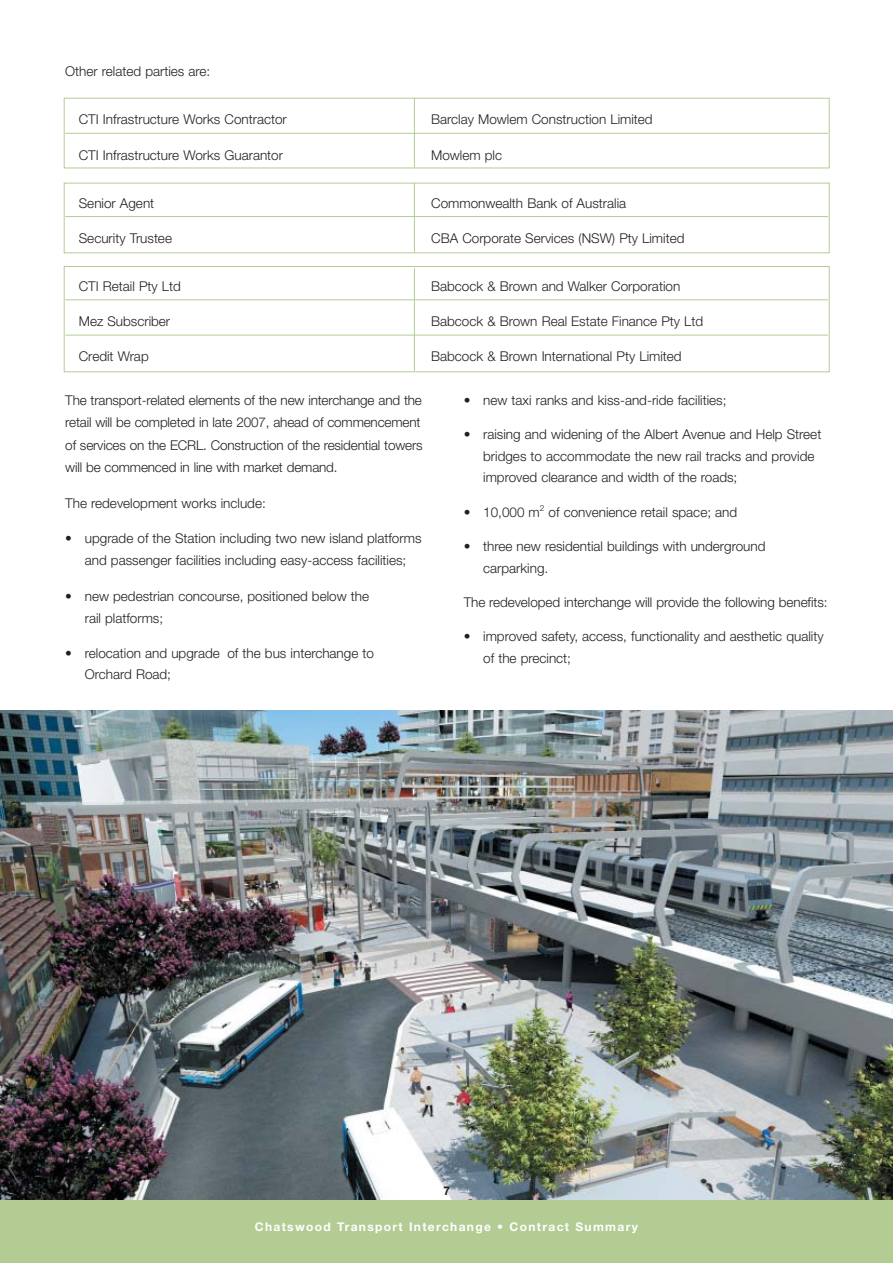
<style>
.page{position:relative;width:893px;height:1263px;background:#fff}
.page>*{position:absolute;margin:0;border:0;box-sizing:border-box;transform-origin:0 0}
.t1{font:300 13.5px/22.5px "Helvetica Neue";color:#231f1f}
.t2{font:700 12px "Helvetica Neue";letter-spacing:.11em;color:#fff}
.t3{font:700 12px "Helvetica Neue";color:#231f1f}
</style>
<div class="page">
<img style="left:0;top:711px;width:892px;height:490px">
<div style="left:0;top:1201px;width:892px;height:62px;background:#b3cc94"></div>
<svg style="left:63px;top:97px;width:767px;height:276px"></svg>
<hr style="left:414px;top:98px;width:1px;height:69px;background:#b3cc94">
<hr style="left:414px;top:183px;width:1px;height:70px;background:#b3cc94">
<hr style="left:414px;top:268px;width:1px;height:103px;background:#b3cc94">
<hr style="left:65px;top:133px;width:763px;height:1px;background:#b3cc94">
<hr style="left:65px;top:216px;width:763px;height:1px;background:#b3cc94">
<hr style="left:65px;top:299px;width:763px;height:1px;background:#b3cc94">
<hr style="left:65px;top:335px;width:763px;height:1px;background:#b3cc94">
<p class="t1" style="left:65px;top:62px;width:146px">Other related parties are:</p>
<p class="t1" style="left:79px;top:110px;width:209px">CTI Infrastructure Works Contractor</p>
<p class="t1" style="left:431px;top:110px;width:223px">Barclay Mowlem Construction Limited</p>
<p class="t1" style="left:79px;top:145px;width:206px">CTI Infrastructure Works Guarantor</p>
<p class="t1" style="left:431px;top:145px;width:72px">Mowlem plc</p>
<p class="t1" style="left:79px;top:193px;width:77px">Senior Agent</p>
<p class="t1" style="left:431px;top:193px;width:196px">Commonwealth Bank of Australia</p>
<p class="t1" style="left:79px;top:228px;width:95px">Security Trustee</p>
<p class="t1" style="left:431px;top:228px;width:255px">CBA Corporate Services (NSW) Pty Limited</p>
<p class="t1" style="left:79px;top:276px;width:104px">CTI Retail Pty Ltd</p>
<p class="t1" style="left:431px;top:276px;width:250px">Babcock &amp; Brown and Walker Corporation</p>
<p class="t1" style="left:79px;top:311px;width:93px">Mez Subscriber</p>
<p class="t1" style="left:431px;top:311px;width:273px">Babcock &amp; Brown Real Estate Finance Pty Ltd</p>
<p class="t1" style="left:79px;top:347px;width:71px">Credit Wrap</p>
<p class="t1" style="left:431px;top:347px;width:252px">Babcock &amp; Brown International Pty Limited</p>
<p class="t1" style="left:65px;top:390px;width:359px">The transport-related elements of the new interchange and the retail will be completed in late 2007, ahead of commencement of services on the ECRL. Construction of the residential towers will be commenced in line with market demand.</p>
<p class="t1" style="left:65px;top:493px;width:202px">The redevelopment works include:</p>
<p class="t1" style="left:65px;top:528px;width:357px;text-align:center">• upgrade of the Station including two new island platforms and passenger facilities including easy-access facilities;</p>
<p class="t1" style="left:85px;top:586px;width:286px;text-indent:-19px">• new pedestrian concourse, positioned below the rail platforms;</p>
<p class="t1" style="left:85px;top:643px;width:291px;line-height:21.6px;text-indent:-20px">• relocation and upgrade of the bus interchange to<br>Orchard Road;</p>
<p class="t1" style="left:463px;top:390px;width:264px">• new taxi ranks and kiss-and-ride facilities;</p>
<p class="t1" style="left:483px;top:425px;width:339px;line-height:21.6px;text-indent:-20px">• raising and widening of the Albert Avenue and Help Street bridges to accommodate the new rail tracks and provide improved clearance and width of the roads;</p>
<p class="t1" style="left:463px;top:502px;width:275px">• 10,000 m<sup>2</sup> of convenience retail space; and</p>
<p class="t1" style="left:483px;top:537px;width:284px;line-height:21.6px;text-indent:-20px">• three new residential buildings with underground carparking.</p>
<p class="t1" style="left:463px;top:592px;width:365px">The redeveloped interchange will provide the following benefits:</p>
<p class="t1" style="left:483px;top:627px;width:342px;line-height:21.6px;text-indent:-20px">• improved safety, access, functionality and aesthetic quality of the precinct;</p>
<p class="t3" style="left:443px;top:1186px;width:8px">7</p>
<p class="t2" style="left:255px;top:1223px;width:384px">Chatswood Transport Interchange • Contract Summary</p>
</div>
